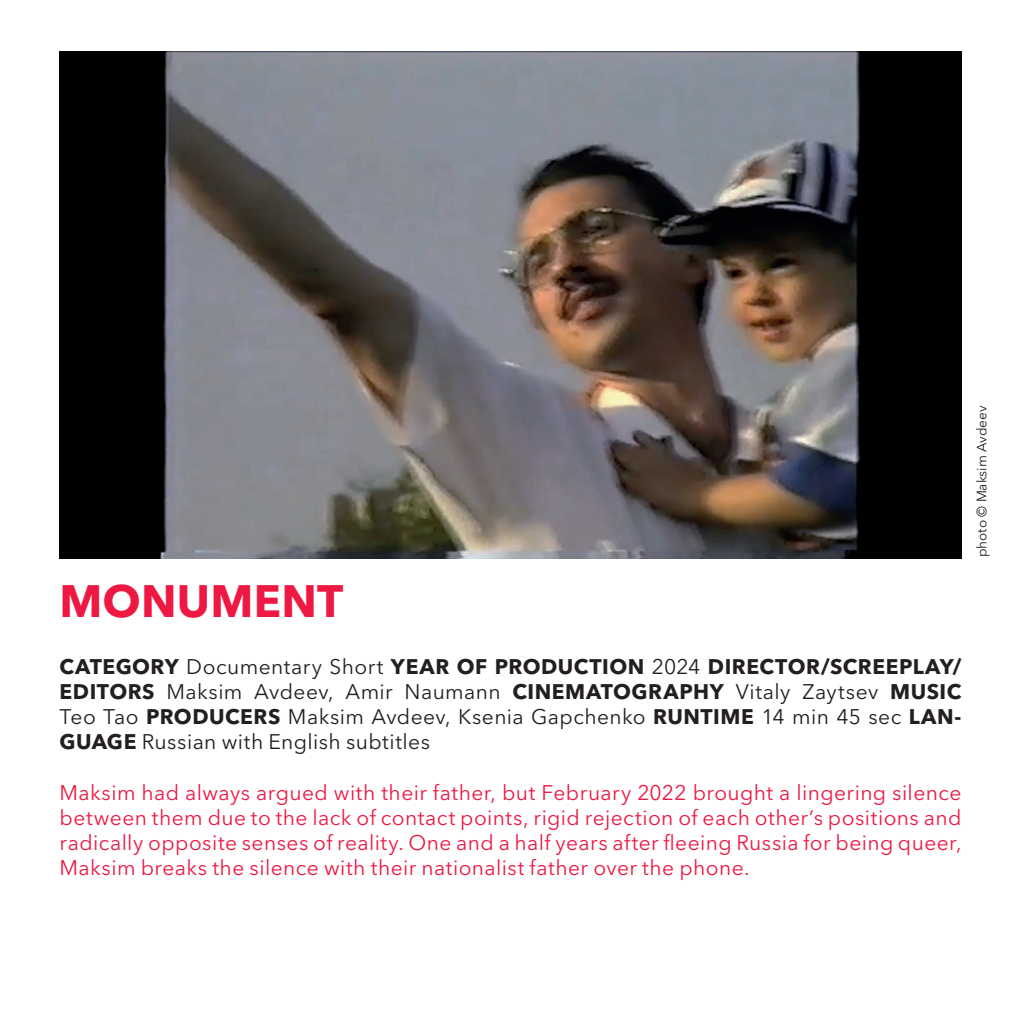
<style>
.page{position:relative;width:1021px;height:1021px;background:#fff}
.page>*{position:absolute;margin:0;border:0;box-sizing:border-box;transform-origin:0 0}
.t1{font:700 45px "Avenir Next LT Pro";letter-spacing:.005em;color:#ed1943}
.t2{font:21px/25.2px "Avenir Next LT Pro";letter-spacing:.02em;color:#ed1943;text-align:justify}
.t3{font:21px/25.2px "Avenir Next LT Pro";letter-spacing:.02em;color:#231f20;text-align:justify}
.t4{font:13.5px "Avenir Next LT Pro";color:#231f20}
.s1{font-weight:700}
</style>
<div class="page">
<img style="left:60px;top:51px;width:901px;height:507px">
<p class="t1" style="left:60px;top:573px;width:285px">MONUMENT</p>
<p class="t4" style="left:973px;top:557px;width:153px;rotate:-90deg">photo © Maksim Avdeev</p>
<p class="t3" style="left:60px;top:653px;width:903px"><span class="s1">CATEGORY</span> Documentary Short <span class="s1">YEAR OF PRODUCTION</span> 2024 <span class="s1">DIRECTOR/SCREEPLAY/ EDITORS</span> Maksim Avdeev, Amir Naumann <span class="s1">CINEMATOGRAPHY</span> Vitaly Zaytsev <span class="s1">MUSIC </span>Teo Tao <span class="s1">PRODUCERS</span> Maksim Avdeev, Ksenia Gapchenko <span class="s1">RUNTIME</span> 14 min 45 sec <span class="s1">LAN-GUAGE</span> Russian with English subtitles</p>
<p class="t2" style="left:60px;top:779px;width:903px">Maksim had always argued with their father, but February 2022 brought a lingering silence between them due to the lack of contact points, rigid rejection of each other‘s positions and radically opposite senses of reality. One and a half years after fleeing Russia for being queer, Maksim breaks the silence with their nationalist father over the phone.</p>
</div>
